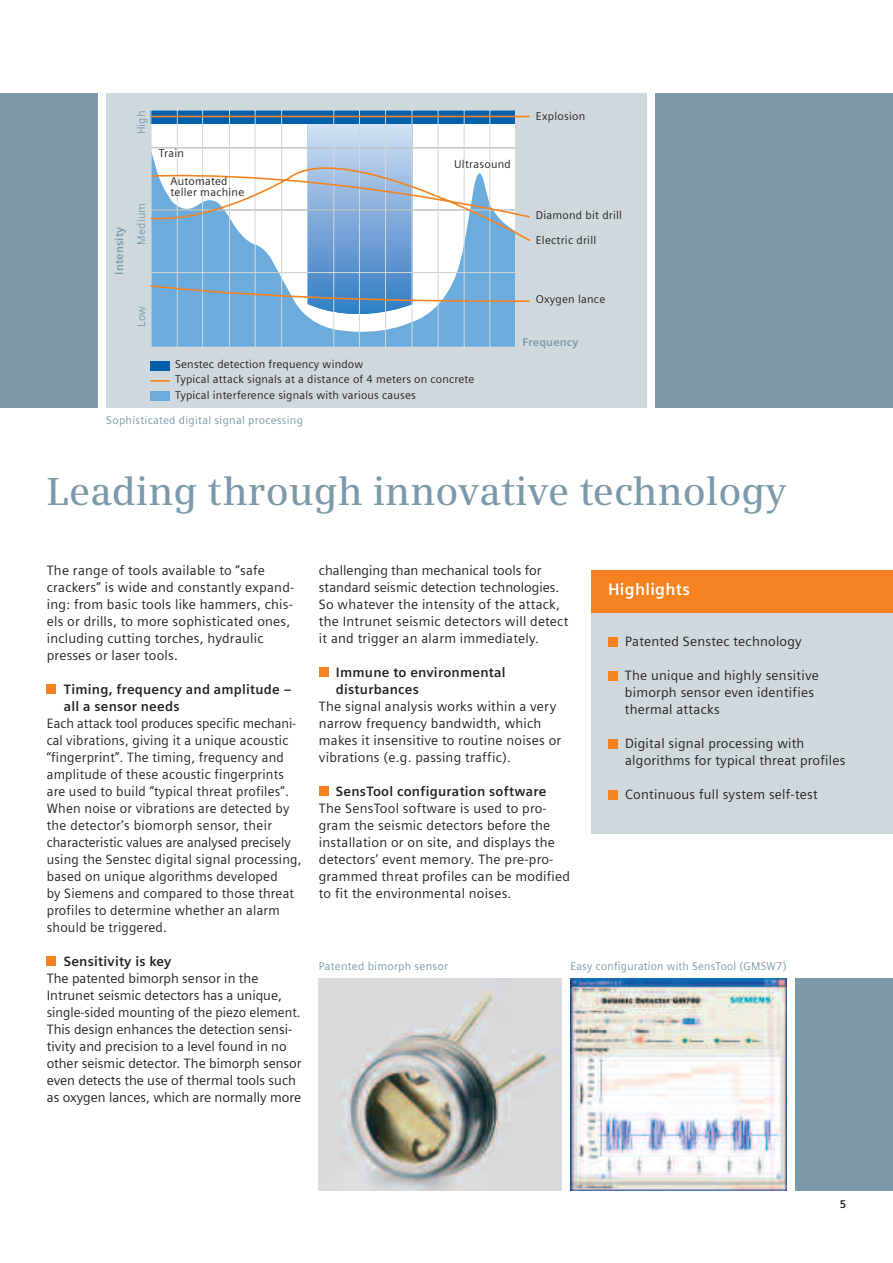
<style>
.page{position:relative;width:893px;height:1263px;background:#fff}
.page>*{position:absolute;margin:0;border:0;box-sizing:border-box;transform-origin:0 0}
.t1{font:600 39px "Siemens Serif";color:#7b99a9}
.t2{font:700 16.5px "Siemens Sans";letter-spacing:.015em;color:#fff}
.t3{font:13.5px/17px "Siemens Sans";letter-spacing:.015em;color:#231f20}
.t4{font:700 13.5px/17px "Siemens Sans";letter-spacing:.015em;color:#231f20}
.t5{font:11.25px/11.2px "Siemens Sans";letter-spacing:.015em;color:#231f20}
.t6{font:11.25px "Siemens Sans";letter-spacing:.025em;color:#7b99a9}
.t7{font:700 11.25px "Siemens Sans";letter-spacing:.015em;color:#7b99a9}
.t8{font:700 11.25px "Siemens Sans";color:#231f20}
</style>
<div class="page">
<div style="left:47px;top:957px;width:9px;height:9px;background:#f58220"></div>
<div style="left:47px;top:684px;width:9px;height:10px;background:#f58220"></div>
<img style="left:319px;top:978px;width:242px;height:213px">
<img style="left:570px;top:978px;width:217px;height:213px">
<div style="left:795px;top:978px;width:98px;height:213px;background:#7b99a9"></div>
<div style="left:0;top:94px;width:98px;height:314px;background:#7b99a9"></div>
<div style="left:655px;top:94px;width:238px;height:314px;background:#7b99a9"></div>
<div style="left:319px;top:787px;width:9px;height:9px;background:#f58220"></div>
<div style="left:319px;top:667px;width:9px;height:10px;background:#f58220"></div>
<div style="left:591px;top:604px;width:302px;height:229px;background:#cfd8dd"></div>
<div style="left:591px;top:570px;width:302px;height:42px;background:#f58220"></div>
<div style="left:608px;top:790px;width:9px;height:9px;background:#f58220"></div>
<div style="left:608px;top:739px;width:9px;height:9px;background:#f58220"></div>
<div style="left:608px;top:671px;width:9px;height:9px;background:#f58220"></div>
<div style="left:608px;top:637px;width:9px;height:9px;background:#f58220"></div>
<div style="left:106px;top:94px;width:540px;height:314px;background:#cfd8dd"></div>
<svg style="left:150px;top:110px;width:365px;height:237px;background:#76afdb"></svg>
<svg style="left:150px;top:115px;width:380px;height:188px;background:#b3cbe0"></svg>
<div style="left:150px;top:361px;width:20px;height:10px;background:#0160ae"></div>
<div style="left:150px;top:392px;width:20px;height:9px;background:#6cacdd"></div>
<hr style="left:150px;top:380px;width:20px;height:2px;background:#f58220">
<p class="t6" style="left:135px;top:134px;width:25px;rotate:-90deg">High</p>
<p class="t7" style="left:113px;top:275px;width:49px;rotate:-90deg">Intensity</p>
<p class="t6" style="left:135px;top:245px;width:43px;rotate:-90deg">Medium</p>
<p class="t5" style="left:159px;top:148px;width:27px">Train</p>
<p class="t5" style="left:171px;top:176px;width:75px">Automated teller machine</p>
<p class="t6" style="left:135px;top:327px;width:22px;rotate:-90deg">Low</p>
<p class="t5" style="left:454px;top:158px;width:58px">Ultrasound</p>
<p class="t5" style="left:175px;top:358px;width:190px">Senstec detection frequency window</p>
<p class="t5" style="left:175px;top:390px;width:242px">Typical interference signals with various causes</p>
<p class="t5" style="left:175px;top:374px;width:301px">Typical attack signals at a distance of 4 meters on concrete</p>
<p class="t6" style="left:106px;top:414px;width:198px">Sophisticated digital signal processing</p>
<p class="t5" style="left:536px;top:111px;width:51px">Explosion</p>
<p class="t5" style="left:536px;top:209px;width:88px">Diamond bit drill</p>
<p class="t5" style="left:536px;top:235px;width:62px">Electric drill</p>
<p class="t5" style="left:536px;top:293px;width:71px">Oxygen lance</p>
<p class="t7" style="left:522px;top:335px;width:58px">Frequency</p>
<h1 class="t1" style="left:47px;top:469px;width:741px">Leading through innovative technology</h1>
<p class="t3" style="left:47px;top:562px;width:249px">The range of tools available to “safe crackers” is wide and constantly expand&shy;ing: from basic tools like hammers, chis&shy;els or drills, to more sophisticated ones, including cutting torches, hydraulic presses or laser tools.</p>
<p class="t4" style="left:64px;top:681px;width:229px">Timing, frequency and amplitude – all a sensor needs</p>
<p class="t3" style="left:47px;top:715px;width:256px">Each attack tool produces specific mechani&shy;cal vibrations, giving it a unique acoustic “fingerprint”. The timing, frequency and amplitude of these acoustic fingerprints are used to build “typical threat profiles”.<br>When noise or vibrations are detected by the detector’s biomorph sensor, their characteristic values are analysed precisely using the Senstec digital signal processing, based on unique algorithms developed<br>by Siemens and compared to those threat profiles to determine whether an alarm should be triggered.</p>
<p class="t4" style="left:64px;top:953px;width:109px">Sensitivity is key</p>
<p class="t3" style="left:47px;top:970px;width:256px">The patented bimorph sensor in the Intrunet seismic detectors has a unique, single-sided mounting of the piezo element.<br>This design enhances the detection sensi&shy;tivity and precision to a level found in no other seismic detector. The bimorph sensor even detects the use of thermal tools such as oxygen lances, which are normally more</p>
<p class="t3" style="left:319px;top:562px;width:251px">challenging than mechanical tools for standard seismic detection technologies.<br>So whatever the intensity of the attack, the Intrunet seismic detectors will detect it and trigger an alarm immediately.</p>
<p class="t4" style="left:336px;top:664px;width:171px">Immune to environmental disturbances</p>
<p class="t3" style="left:319px;top:698px;width:244px">The signal analysis works within a very narrow frequency bandwidth, which makes it insensitive to routine noises or vibrations (e.g. passing traffic).</p>
<p class="t4" style="left:336px;top:783px;width:212px">SensTool configuration software</p>
<p class="t3" style="left:319px;top:800px;width:253px">The SensTool software is used to pro&shy;gram the seismic detectors before the installation or on site, and displays the detectors’ event memory. The pre-pro&shy;grammed threat profiles can be modified to fit the environmental noises.</p>
<p class="t2" style="left:608px;top:580px;width:83px">Highlights</p>
<p class="t3" style="left:625px;top:633px;width:178px">Patented Senstec technology</p>
<p class="t3" style="left:625px;top:667px;width:195px">The unique and highly sensitive bimorph sensor even identifies thermal attacks</p>
<p class="t3" style="left:625px;top:735px;width:222px">Digital signal processing with algorithms for typical threat profiles</p>
<p class="t3" style="left:625px;top:786px;width:194px">Continuous full system self-test</p>
<p class="t6" style="left:319px;top:959px;width:131px">Patented bimorph sensor</p>
<p class="t6" style="left:570px;top:959px;width:218px">Easy configuration with SensTool (GMSW7)</p>
<p class="t8" style="left:840px;top:1197px;width:8px">5</p>
</div>
